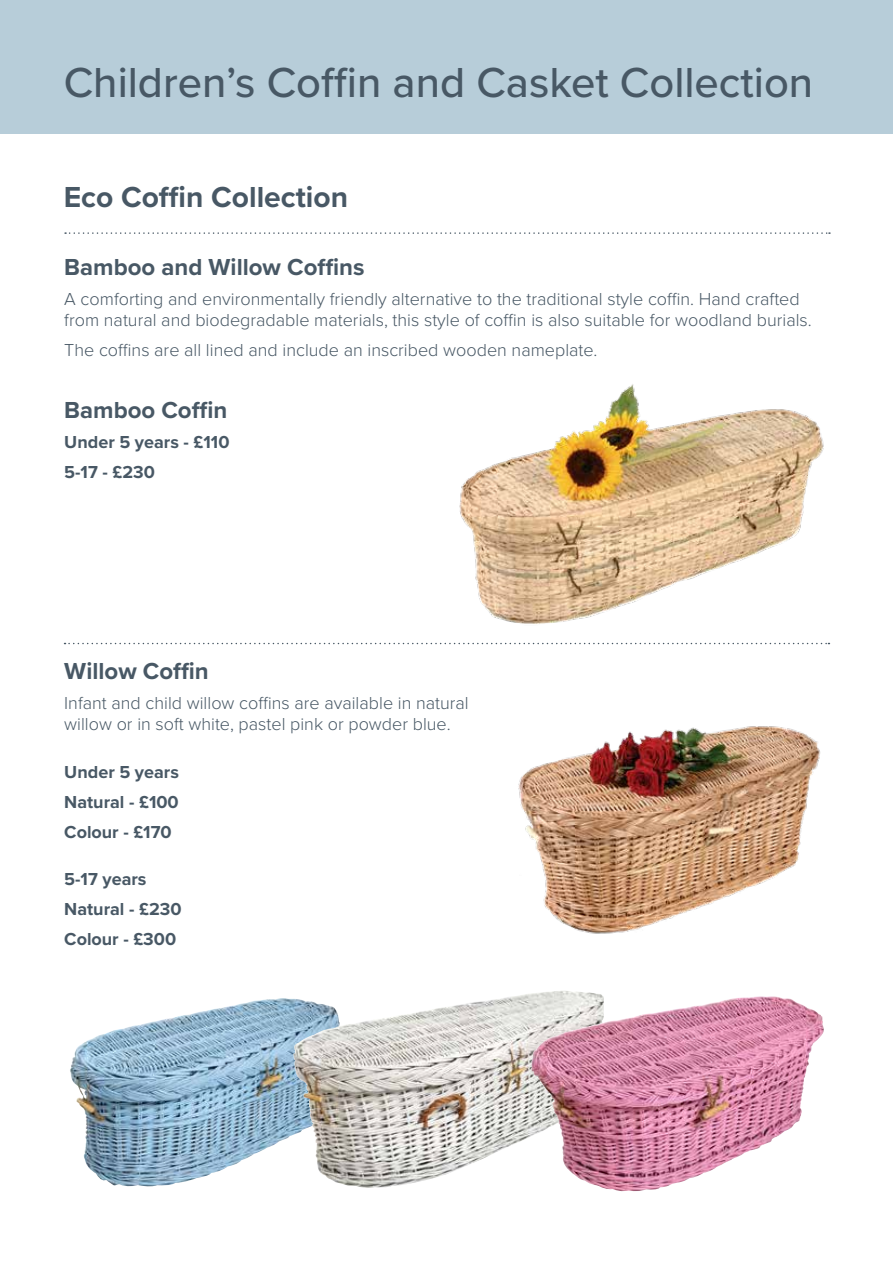
<style>
.page{position:relative;width:893px;height:1263px;background:#fff}
.page>*{position:absolute;margin:0;border:0;box-sizing:border-box;transform-origin:0 0}
.t1{font:500 43.5px "Proxima Nova";color:#485865}
.t2{font:700 30px "Proxima Nova";color:#485865}
.t3{font:700 24px "Proxima Nova";color:#485865}
.t4{font:300 18px/21.6px "Proxima Nova";color:#485865}
.t5{font:700 18px/30.2px "Proxima Nova";color:#485865}
</style>
<div class="page">
<div style="left:0;top:0;width:893px;height:133px;background:#b7cdd9"></div>
<svg style="left:65px;top:643px;width:764px;height:1px"></svg>
<img style="left:459px;top:384px;width:365px;height:240px">
<img style="left:518px;top:726px;width:303px;height:208px">
<img style="left:70px;top:998px;width:221px;height:189px">
<img style="left:291px;top:991px;width:301px;height:197px">
<img style="left:530px;top:996px;width:294px;height:196px">
<svg style="left:65px;top:232px;width:765px;height:2px"></svg>
<h1 class="t1" style="left:64px;top:50px;width:751px">Children’s Coffin and Casket Collection</h1>
<h2 class="t2" style="left:64px;top:175px;width:286px">Eco Coffin Collection</h2>
<h3 class="t3" style="left:64px;top:249px;width:302px">Bamboo and Willow Coffins</h3>
<p class="t4" style="left:64px;top:287px;width:749px">A comforting and environmentally friendly alternative to the traditional style coffin. Hand crafted from natural and biodegradable materials, this style of coffin is also suitable for woodland burials.</p>
<p class="t4" style="left:64px;top:339px;width:535px">The coffins are all lined and include an inscribed wooden nameplate.</p>
<h3 class="t3" style="left:64px;top:392px;width:165px">Bamboo Coffin</h3>
<p class="t5" style="left:64px;top:426px;width:167px">Under 5 years - £110<br>5-17 - £230</p>
<h3 class="t3" style="left:64px;top:653px;width:146px">Willow Coffin</h3>
<p class="t4" style="left:64px;top:691px;width:406px">Infant and child willow coffins are available in natural willow or in soft white, pastel pink or powder blue.</p>
<p class="t5" style="left:64px;top:756px;width:116px;text-align:justify">Under 5 years Natural - £100<br>Colour - £170</p>
<p class="t5" style="left:64px;top:863px;width:119px">5-17 years<br>Natural - £230<br>Colour - £300</p>
</div>
